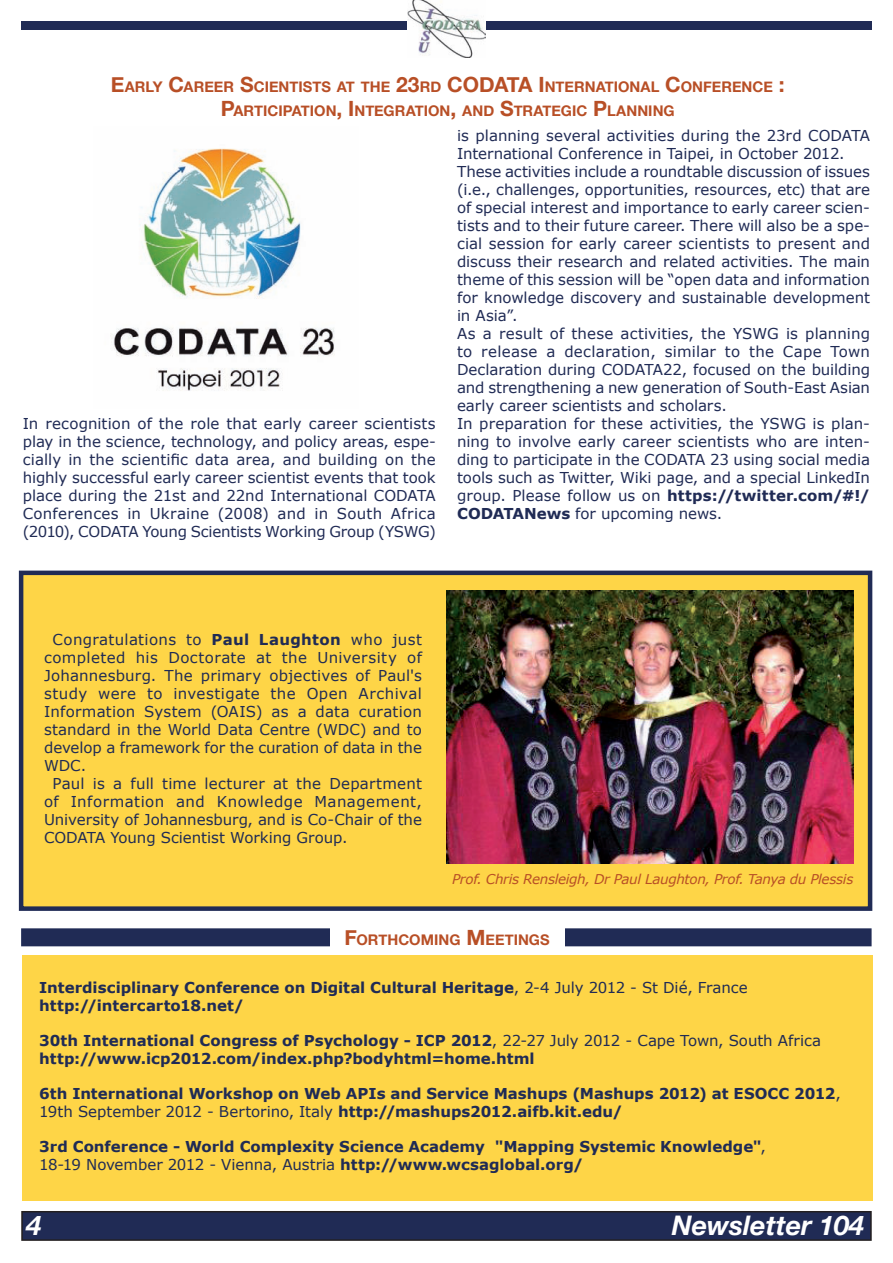
<style>
.page{position:relative;width:893px;height:1263px;background:#fff}
.page>*{position:absolute;margin:0;border:0;box-sizing:border-box;transform-origin:0 0}
.t1{font:italic 700 27px "Helvetica Neue";color:#fff}
.t2{font:15px/18px "Verdana";color:#202b55;text-align:justify}
.t3{font:700 15px/17.7px "Verdana";letter-spacing:-.005em;color:#202b55}
.t4{font:15px "Verdana";letter-spacing:.025em;color:#202b55}
.t5{font:15px "Verdana";letter-spacing:.03em;color:#202b55}
.t6{font:700 14.7px "Helvetica Neue";color:#b84f26}
.t7{font:italic 13.5px "Verdana";letter-spacing:-.025em;color:#b84f26}
.s1{font-size:21px}
.s2{font-weight:700}
.s3{font-weight:400}
</style>
<div class="page">
<div style="left:22px;top:1212px;width:849px;height:28px;background:#202b55"></div>
<div style="left:21px;top:1211px;width:851px;height:30px;border:2px solid #231f20"></div>
<div style="left:21px;top:21px;width:851px;height:8px;background:#202b55"></div>
<img style="left:408px;top:0;width:77px;height:58px">
<div style="left:19px;top:571px;width:853px;height:340px;background:#fed547;border:4px solid #202b55"></div>
<div style="left:21px;top:928px;width:851px;height:18px;background:#202b55"></div>
<div style="left:330px;top:922px;width:234px;height:25px;background:#fff"></div>
<div style="left:22px;top:955px;width:851px;height:245px;background:#fed547"></div>
<img style="left:446px;top:591px;width:408px;height:272px">
<img style="left:111px;top:148px;width:224px;height:243px">
<p class="t6" style="left:111px;top:78px;width:169px"><span class="s1">E</span>ARLY <span class="s1">C</span>AREER <span class="s1">S</span>CIENT</p>
<p class="t6" style="left:298px;top:78px;width:257px">ISTS AT THE <span class="s1">23</span>RD <span class="s1">CODATA I</span> NTE</p>
<p class="t6" style="left:574px;top:78px;width:21px">RNAT</p>
<p class="t6" style="left:614px;top:78px;width:17px">IONA</p>
<p class="t6" style="left:651px;top:78px;width:135px">L <span class="s1">C</span>ON FERENCE <span class="s1">:</span></p>
<p class="t6" style="left:221px;top:102px;width:72px"><span class="s1">P</span>ARTICIPAT</p>
<p class="t6" style="left:310px;top:102px;width:56px">ION<span class="s1">, I</span>NTEG</p>
<p class="t6" style="left:395px;top:102px;width:79px">RATION <span class="s1">,</span> AND</p>
<p class="t6" style="left:500px;top:102px;width:44px"><span class="s1">S</span>TRATEG</p>
<p class="t6" style="left:572px;top:102px;width:56px">IC <span class="s1">P</span>LANN</p>
<p class="t6" style="left:648px;top:102px;width:16px">ING</p>
<p class="t2" style="left:23px;top:415px;width:414px">In recognition of the role that early career scientists play in the science, technology, and policy areas, espe&shy;cially in the scientific data area, and building on the highly successful early career scientist events that took place during the 21st and 22nd International CODATA Conferences in Ukraine (2008) and in South Africa (2010), CODATA Young Scientists Working Group (YSWG)</p>
<p class="t2" style="left:457px;top:127px;width:415px;text-align:left">is planning several activities during the 23rd CODATA International Conference in Taipei, in October 2012.<br>These activities include a roundtable discussion of issues (i.e., challenges, opportunities, resources, etc) that are of special interest and importance to early career scien&shy;tists and to their future career. There will also be a spe&shy;cial session for early career scientists to present and discuss their research and related activities. The main theme of this session will be “open data and information for knowledge discovery and sustainable development in Asia”.<br>As a result of these activities, the YSWG is planning to release a declaration, similar to the Cape Town Declaration during CODATA22, focused on the building and strengthening a new generation of South-East Asian early career scientists and scholars.<br>In preparation for these activities, the YSWG is plan&shy;ning to involve early career scientists who are inten&shy;ding to participate in the CODATA 23 using social media tools such as Twitter, Wiki page, and a special LinkedIn group. Please follow us on <span class="s2">https://twitter.com/#!/ CODATANews</span> for upcoming news.</p>
<p class="t4" style="left:53px;top:630px;width:371px">Congratulations to <span class="s2">Paul Laughton</span> who just</p>
<p class="t4" style="left:44px;top:648px;width:379px">completed his Doctorate at the University of</p>
<p class="t2" style="left:44px;top:667px;width:379px">Johannesburg. The primary objectives of Paul's</p>
<p class="t5" style="left:44px;top:684px;width:379px">study were to investigate the Open Archival</p>
<p class="t2" style="left:44px;top:703px;width:379px">Information System (OAIS) as a data curation</p>
<p class="t2" style="left:44px;top:721px;width:379px">standard in the World Data Centre (WDC) and to</p>
<p class="t2" style="left:44px;top:739px;width:379px">develop a framework for the curation of data in the</p>
<p class="t2" style="left:44px;top:757px;width:44px">WDC.</p>
<p class="t2" style="left:53px;top:775px;width:371px">Paul is a full time lecturer at the Department</p>
<p class="t5" style="left:44px;top:792px;width:379px">of Information and Knowledge Management,</p>
<p class="t2" style="left:44px;top:811px;width:379px">University of Johannesburg, and is Co-Chair of the</p>
<p class="t2" style="left:44px;top:829px;width:305px">CODATA Young Scientist Working Group.</p>
<p class="t7" style="left:452px;top:871px;width:403px">Prof. Chris Rensleigh, Dr Paul Laughton, Prof. Tanya du Plessis</p>
<p class="t6" style="left:344px;top:930px;width:152px"><span class="s1">F</span>ORTHCOMING <span class="s1">M</span> EET</p>
<p class="t6" style="left:514px;top:930px;width:38px">INGS</p>
<p class="t3" style="left:39px;top:978px;width:710px">Interdisciplinary Conference on Digital Cultural Heritage<span class="s3">, 2-4 July 2012 - St Dié, France </span>http://intercarto18.net/</p>
<p class="t3" style="left:39px;top:1031px;width:783px">30th International Congress of Psychology - ICP 2012<span class="s3">, 22-27 July 2012 - Cape Town, South Africa </span>http://www.icp2012.com/index.php?bodyhtml=home.html</p>
<p class="t3" style="left:39px;top:1084px;width:803px">6th International Workshop on Web APIs and Service Mashups (Mashups 2012) at ESOCC 2012<span class="s3">,<br>19th September 2012 - Bertorino, Italy</span> http://mashups2012.aifb.kit.edu/</p>
<p class="t3" style="left:39px;top:1138px;width:728px">3rd Conference - World Complexity Science Academy "Mapping Systemic Knowledge"<span class="s3">,<br>18-19 November 2012 - Vienna, Austria</span> http://www.wcsaglobal.org/</p>
<h1 class="t1" style="left:27px;top:1209px;width:17px">4</h1>
<h1 class="t1" style="left:672px;top:1209px;width:194px">Newsletter 104</h1>
</div>
